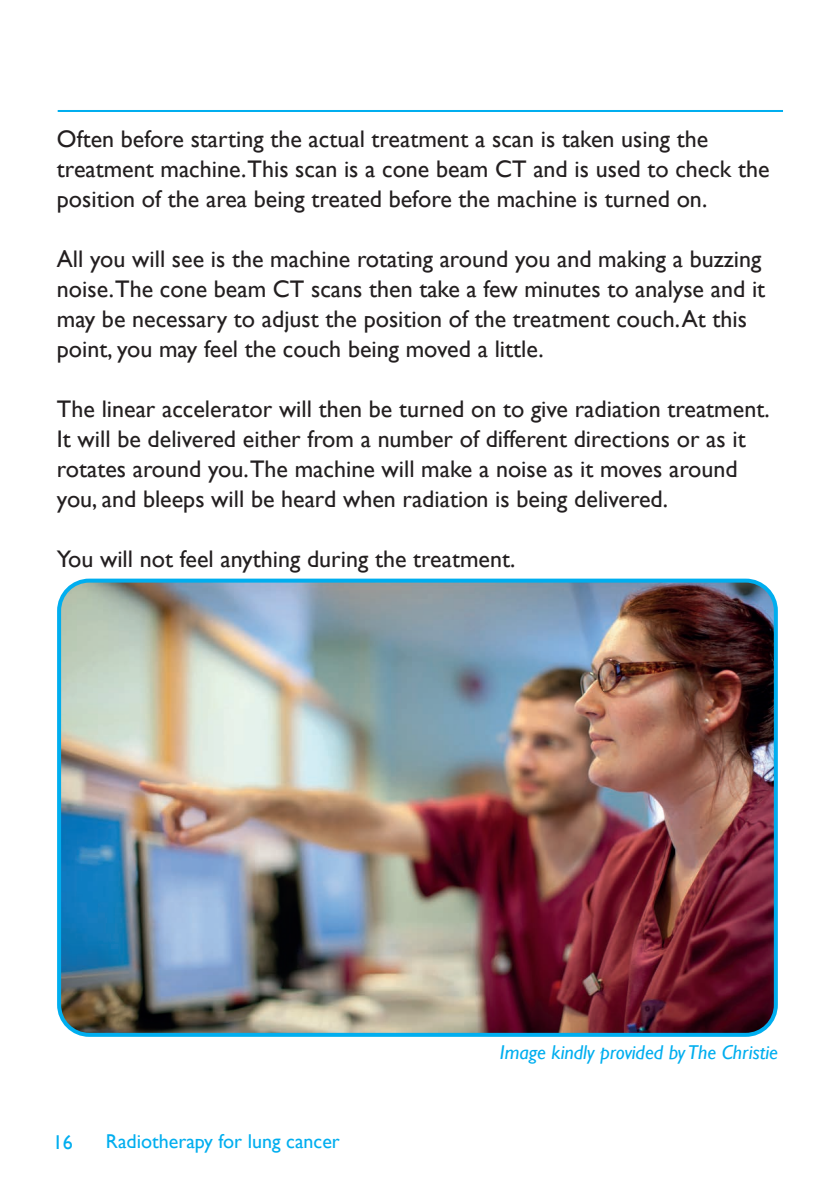
<style>
.page{position:relative;width:840px;height:1191px;background:#fff}
.page>*{position:absolute;margin:0;border:0;box-sizing:border-box;transform-origin:0 0}
.t1{font:24px/30px "Gill Sans";color:#231f20}
.t2{font:italic 20px "Gill Sans";color:#00aeef}
.t3{font:20px "Gill Sans";color:#00aeef}
</style>
<div class="page">
<hr style="left:58px;top:110px;width:724px;height:2px;background:#00aeef">
<img style="left:62px;top:583px;width:713px;height:451px">
<div style="left:57px;top:578px;width:720px;height:458px;border:4px solid #00aeef;border-radius:30px"></div>
<p class="t1" style="left:57px;top:124px;width:713px">Often before starting the actual treatment a scan is taken using the treatment machine.This scan is a cone beam CT and is used to check the position of the area being treated before the machine is turned on.</p>
<p class="t1" style="left:57px;top:244px;width:709px">All you will see is the machine rotating around you and making a buzzing noise.The cone beam CT scans then take a few minutes to analyse and it may be necessary to adjust the position of the treatment couch. At this point, you may feel the couch being moved a little.</p>
<p class="t1" style="left:57px;top:394px;width:713px">The linear accelerator will then be turned on to give radiation treatment.<br>It will be delivered either from a number of different directions or as it rotates around you.The machine will make a noise as it moves around you, and bleeps will be heard when radiation is being delivered.</p>
<p class="t1" style="left:57px;top:544px;width:459px">You will not feel anything during the treatment.</p>
<p class="t3" style="left:53px;top:1130px;width:21px">16</p>
<p class="t3" style="left:106px;top:1130px;width:235px">Radiotherapy for lung cancer</p>
<p class="t2" style="left:499px;top:1040px;width:279px">Image kindly provided by The Christie</p>
</div>
